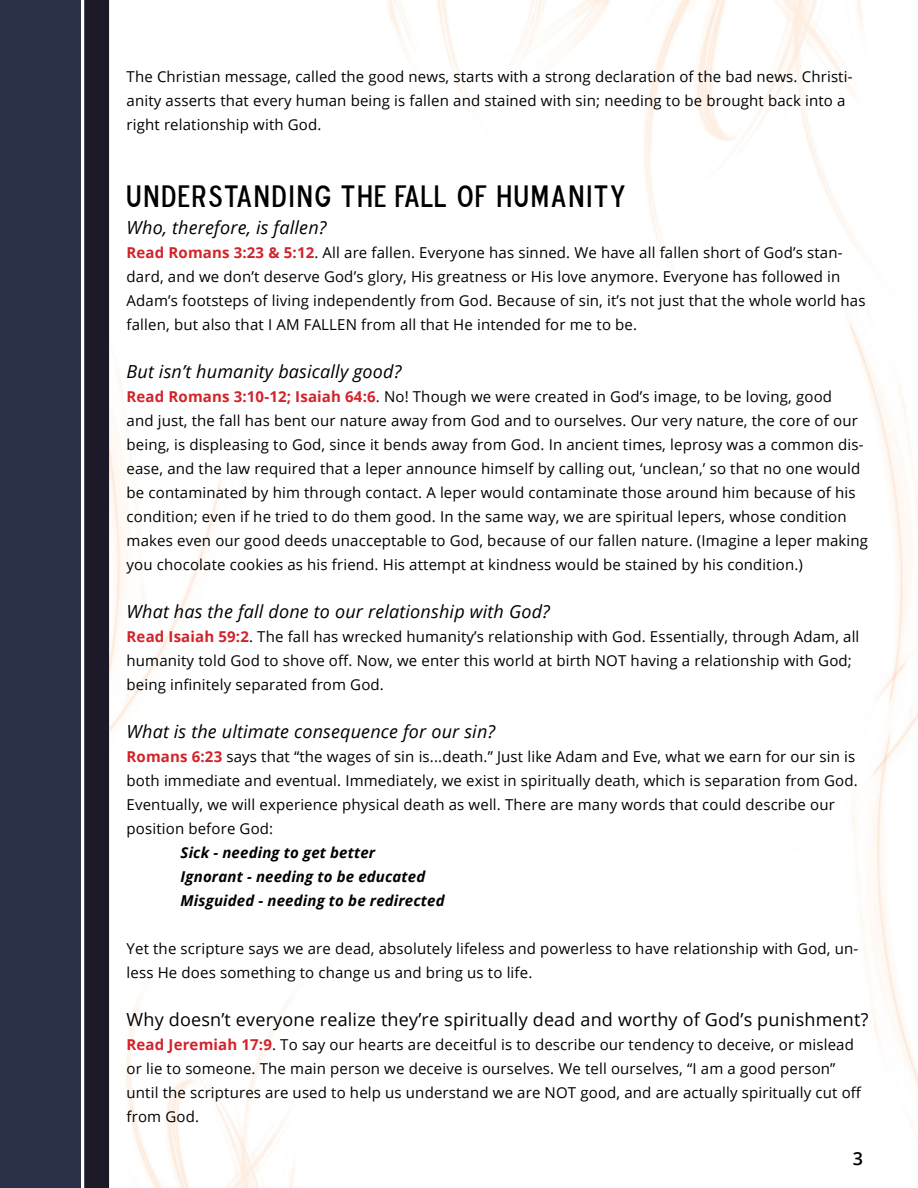
<style>
.page{position:relative;width:918px;height:1188px;background:#fff}
.page>*{position:absolute;margin:0;border:0;box-sizing:border-box;transform-origin:0 0}
.t1{font:30.75px "Blue Highway D Type";letter-spacing:.05em;color:#000}
.t2{font:italic 18px "Open Sans";letter-spacing:.01em;color:#000}
.t3{font:18px "Open Sans";letter-spacing:.01em;color:#000}
.t4{font:600 18px "Open Sans";color:#000}
.t5{font:15px/24px "Open Sans";letter-spacing:.01em;color:#000}
.t6{font:italic 700 15px/24px "Open Sans";letter-spacing:.01em;color:#000}
.s1{font-weight:700;color:#d2232a}
</style>
<div class="page">
<img style="left:0;top:0;width:918px;height:1188px">
<p class="t5" style="left:127px;top:64px;width:727px">The Christian message, called the good news, starts with a strong declaration of the bad news. Christi&shy;anity asserts that every human being is fallen and stained with sin; needing to be brought back into a right relationship with God.</p>
<h1 class="t1" style="left:126px;top:176px;width:500px">UNDERSTANDING THE FALL OF HUMANITY</h1>
<p class="t2" style="left:127px;top:215px;width:201px">Who, therefore, is fallen?</p>
<p class="t5" style="left:127px;top:240px;width:741px"><span class="s1">Read Romans 3:23 &amp; 5:12</span>. All are fallen. Everyone has sinned. We have all fallen short of God’s stan&shy;dard, and we don’t deserve God’s glory, His greatness or His love anymore. Everyone has followed in Adam’s footsteps of living independently from God. Because of sin, it’s not just that the whole world has fallen, but also that I AM FALLEN from all that He intended for me to be.</p>
<p class="t2" style="left:127px;top:359px;width:276px">But isn’t humanity basically good?</p>
<p class="t5" style="left:127px;top:384px;width:743px"><span class="s1">Read Romans 3:10-12; Isaiah 64:6</span>. No! Though we were created in God’s image, to be loving, good<br>and just, the fall has bent our nature away from God and to ourselves. Our very nature, the core of our being, is displeasing to God, since it bends away from God. In ancient times, leprosy was a common dis&shy;ease, and the law required that a leper announce himself by calling out, ‘unclean,’ so that no one would be contaminated by him through contact. A leper would contaminate those around him because of his condition; even if he tried to do them good. In the same way, we are spiritual lepers, whose condition makes even our good deeds unacceptable to God, because of our fallen nature. (Imagine a leper making you chocolate cookies as his friend. His attempt at kindness would be stained by his condition.)</p>
<p class="t2" style="left:127px;top:599px;width:425px">What has the fall done to our relationship with God?</p>
<p class="t5" style="left:127px;top:624px;width:734px"><span class="s1">Read Isaiah 59:2</span>. The fall has wrecked humanity’s relationship with God. Essentially, through Adam, all humanity told God to shove off. Now, we enter this world at birth NOT having a relationship with God; being infinitely separated from God.</p>
<p class="t2" style="left:127px;top:719px;width:370px">What is the ultimate consequence for our sin?</p>
<p class="t5" style="left:127px;top:744px;width:733px"><span class="s1">Romans 6:23</span> says that “the wages of sin is...death.” Just like Adam and Eve, what we earn for our sin is both immediate and eventual. Immediately, we exist in spiritually death, which is separation from God.<br>Eventually, we will experience physical death as well. There are many words that could describe our position before God:</p>
<p class="t6" style="left:181px;top:840px;width:266px">Sick - needing to get better<br>Ignorant - needing to be educated<br>Misguided - needing to be redirected</p>
<p class="t5" style="left:127px;top:936px;width:733px">Yet the scripture says we are dead, absolutely lifeless and powerless to have relationship with God, un&shy;less He does something to change us and bring us to life.</p>
<p class="t3" style="left:127px;top:1007px;width:743px">Why doesn’t everyone realize they’re spiritually dead and worthy of God’s punishment?</p>
<p class="t5" style="left:127px;top:1032px;width:737px"><span class="s1">Read Jeremiah 17:9</span>. To say our hearts are deceitful is to describe our tendency to deceive, or mislead or lie to someone. The main person we deceive is ourselves. We tell ourselves, “I am a good person” until the scriptures are used to help us understand we are NOT good, and are actually spiritually cut off from God.</p>
<p class="t4" style="left:853px;top:1146px;width:12px">3</p>
</div>
